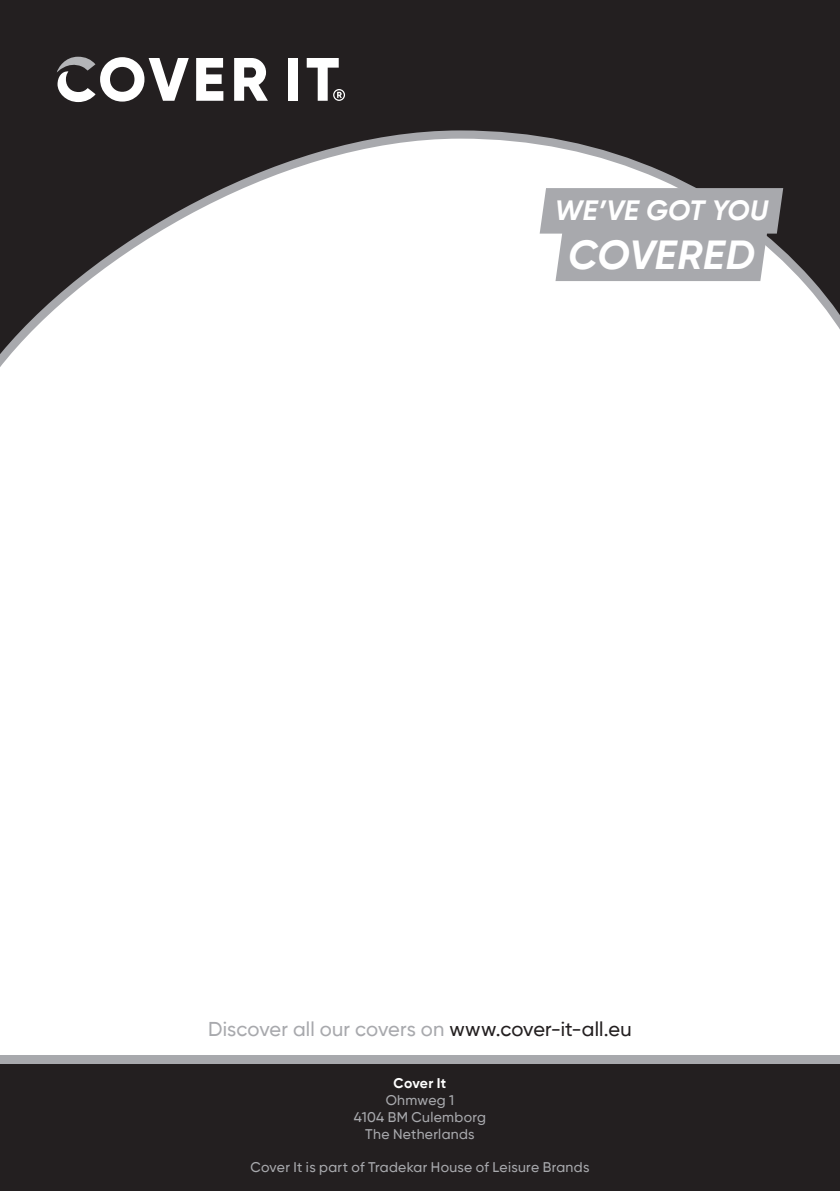
<style>
.page{position:relative;width:840px;height:1191px;background:#fff}
.page>*{position:absolute;margin:0;border:0;box-sizing:border-box;transform-origin:0 0}
.t1{font:italic 700 40.6px "Gilroy";letter-spacing:.01em;color:#fff}
.t2{font:italic 700 27.8px "Gilroy";color:#fff}
.t3{font:500 20px "Gilroy";letter-spacing:.01em;color:#a8a9ad}
.t4{font:500 14px/16.8px "Gilroy";letter-spacing:.02em;color:#a8a9ad;text-align:center}
.t5{font:700 14px "Gilroy";letter-spacing:.015em;color:#fff}
.s1{color:#231f20}
</style>
<div class="page">
<div style="left:0;top:1063px;width:839px;height:128px;background:#231f20"></div>
<div style="left:0;top:1054px;width:839px;height:9px;background:#a8a9ad"></div>
<div style="left:0;top:0;width:839px;height:395px;background:#231f20"></div>
<svg style="left:0;top:130px;width:839px;height:265px;fill:#fff"></svg>
<svg style="left:196px;top:58px;width:27px;height:43px"></svg>
<svg style="left:234px;top:58px;width:34px;height:43px"></svg>
<div style="left:288px;top:58px;width:10px;height:43px;background:#fff"></div>
<svg style="left:306px;top:58px;width:39px;height:43px"></svg>
<svg style="left:57px;top:57px;width:132px;height:45px"></svg>
<svg style="left:539px;top:188px;width:243px;height:93px;background:#adadb1"></svg>
<h2 class="t2" style="left:554px;top:193px;width:215px">WE’VE GOT YOU</h2>
<h1 class="t1" style="left:567px;top:229px;width:188px">COVERED</h1>
<h3 class="t3" style="left:208px;top:1017px;width:425px">Discover all our covers on <span class="s1">www.cover-it-all.eu</span></h3>
<p class="t5" style="left:393px;top:1074px;width:54px">Cover It</p>
<p class="t4" style="left:354px;top:1091px;width:134px">Ohmweg 1<br>4104 BM Culemborg<br>The Netherlands</p>
<p class="t4" style="left:250px;top:1159px;width:340px">Cover It is part of Tradekar House of Leisure Brands</p>
</div>
